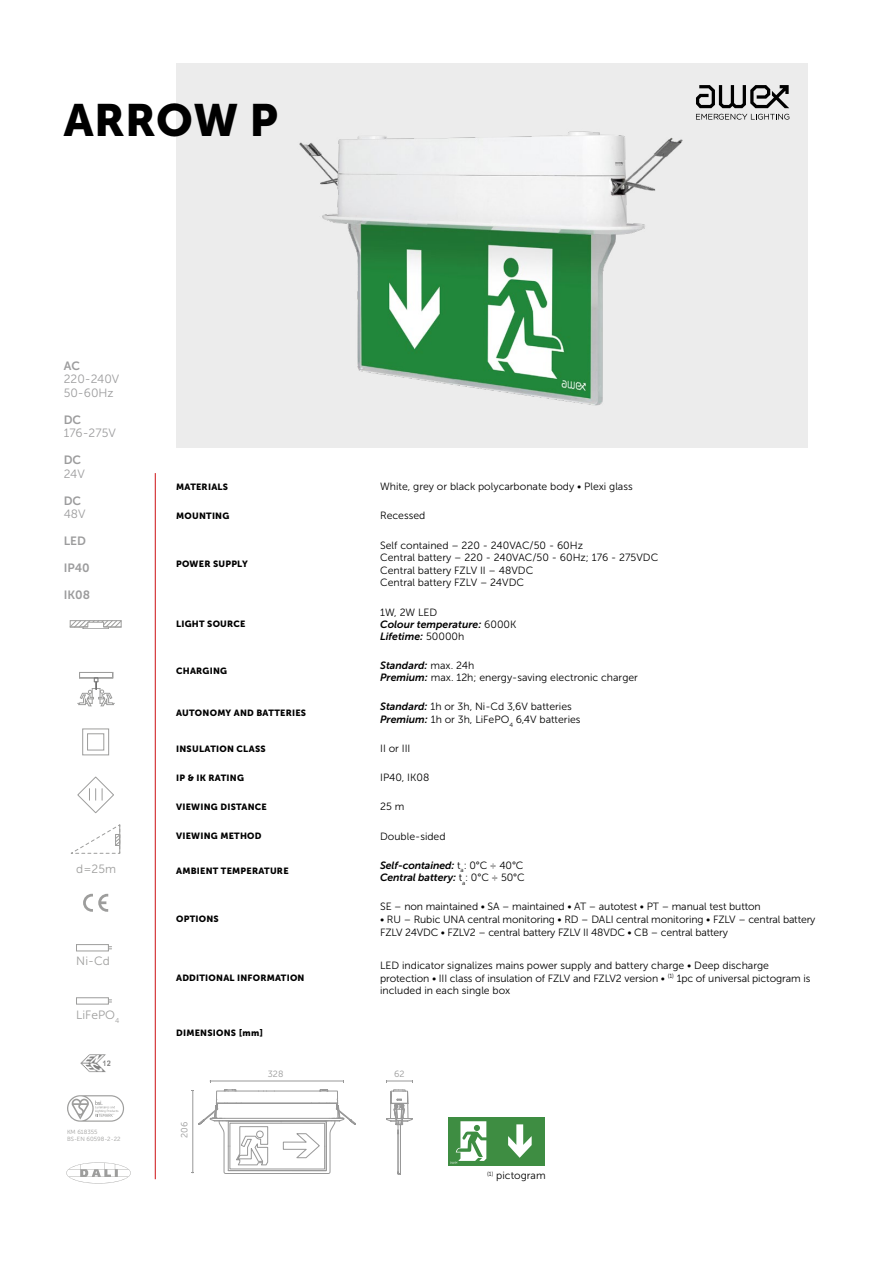
<style>
.page{position:relative;width:893px;height:1263px;background:#fff}
.page>*{position:absolute;margin:0;border:0;box-sizing:border-box;transform-origin:0 0}
.t1{font:45px "Museo Sans 900";letter-spacing:.005em;color:#000}
.t2{font:12px/13.5px "Museo Sans 300";color:#9c9c9d}
.t3{font:12px "Museo Sans 700";color:#9c9c9d}
.t4{font:12px "Museo Sans 300";color:#9d9d9c}
.t5{font:10.5px/12.6px "Museo Sans 300";color:#000}
.t6{font:italic 10.5px/12px "Museo Sans 700";color:#000}
.t7{font:9px "Museo Sans 900";letter-spacing:.025em;color:#000}
.t8{font:9px "Museo Sans 300";color:#989898}
.t9{font:6px/7.2px "Museo Sans 300";color:#9d9d9c}
.s1{font-family:"Museo Sans 300";font-style:normal}
.s2{font-family:"Museo Sans 700";font-style:italic}
</style>
<div class="page">
<div style="left:176px;top:64px;width:632px;height:384px;background:#ececec"></div>
<img style="left:299px;top:108px;width:408px;height:298px">
<hr style="left:155px;top:473px;width:1px;height:706px;background:#cd1013">
<div style="left:448px;top:1117px;width:96px;height:48px;background:#3e8d42"></div>
<svg style="left:508px;top:1124px;width:24px;height:34px"></svg>
<svg style="left:450px;top:1121px;width:36px;height:42px"></svg>
<svg style="left:191px;top:1080px;width:222px;height:95px"></svg>
<div style="left:76px;top:997px;width:33px;height:7px;border:1px solid #9d9d9c"></div>
<svg style="left:82px;top:728px;width:27px;height:28px"></svg>
<svg style="left:83px;top:894px;width:25px;height:18px"></svg>
<div style="left:76px;top:944px;width:33px;height:7px;border:1px solid #9d9d9c"></div>
<svg style="left:78px;top:672px;width:37px;height:35px"></svg>
<svg style="left:70px;top:824px;width:51px;height:30px"></svg>
<svg style="left:69px;top:620px;width:53px;height:9px"></svg>
<svg style="left:77px;top:776px;width:37px;height:38px"></svg>
<img style="left:80px;top:1054px;width:31px;height:19px">
<svg style="left:67px;top:1095px;width:57px;height:27px"></svg>
<svg style="left:66px;top:1162px;width:65px;height:21px"></svg>
<svg style="left:696px;top:114px;width:93px;height:6px"></svg>
<svg style="left:696px;top:85px;width:93px;height:23px"></svg>
<h1 class="t1" style="left:64px;top:94px;width:216px">ARROW P</h1>
<p class="t3" style="left:64px;top:359px;width:18px">AC</p>
<p class="t2" style="left:64px;top:372px;width:57px">220-240V<br>50-60Hz</p>
<p class="t3" style="left:64px;top:413px;width:19px">DC</p>
<p class="t2" style="left:64px;top:426px;width:54px">176-275V</p>
<p class="t3" style="left:64px;top:453px;width:19px">DC</p>
<p class="t2" style="left:64px;top:467px;width:23px">24V</p>
<p class="t3" style="left:64px;top:494px;width:19px">DC</p>
<p class="t2" style="left:64px;top:507px;width:23px">48V</p>
<p class="t3" style="left:64px;top:534px;width:24px">LED</p>
<p class="t3" style="left:64px;top:561px;width:28px">IP40</p>
<p class="t3" style="left:64px;top:588px;width:28px">IK08</p>
<p class="t4" style="left:76px;top:863px;width:41px">d=25m</p>
<p class="t4" style="left:76px;top:955px;width:35px">Ni-Cd</p>
<p class="t4" style="left:76px;top:1008px;width:45px">LiFePO<sub>4</sub></p>
<p class="t9" style="left:67px;top:1128px;width:55px">KM 618355<br>BS-EN 60598-2-22</p>
<p class="t7" style="left:176px;top:481px;width:53px">MATERIALS</p>
<p class="t5" style="left:380px;top:480px;width:254px">White, grey or black polycarbonate body • Plexi glass</p>
<p class="t7" style="left:176px;top:511px;width:55px">MOUNTING</p>
<p class="t5" style="left:380px;top:510px;width:47px">Recessed</p>
<p class="t7" style="left:176px;top:559px;width:73px">POWER SUPPLY</p>
<p class="t7" style="left:176px;top:619px;width:71px">LIGHT SOURCE</p>
<p class="t7" style="left:176px;top:666px;width:53px">CHARGING</p>
<p class="t5" style="left:380px;top:539px;width:280px">Self contained – 220 - 240VAC/50 - 60Hz<br>Central battery – 220 - 240VAC/50 - 60Hz; 176 - 275VDC Central battery FZLV II – 48VDC<br>Central battery FZLV – 24VDC</p>
<p class="t5" style="left:380px;top:606px;width:59px">1W, 2W LED</p>
<p class="t6" style="left:380px;top:618px;width:138px">Colour temperature: <span class="s1">6000K<br></span>Lifetime: <span class="s1">50000h</span></p>
<p class="t6" style="left:380px;top:659px;width:96px">Standard: <span class="s1">max. 24h</span></p>
<p class="t5" style="left:380px;top:671px;width:259px"><span class="s2">Premium:</span> max. 12h; energy-saving electronic charger</p>
<p class="t7" style="left:176px;top:708px;width:132px">AUTONOMY AND BATTERIES</p>
<p class="t5" style="left:380px;top:700px;width:202px"><span class="s2">Standard:</span> 1h or 3h, Ni-Cd 3,6V batteries<br><span class="s2">Premium:</span> 1h or 3h, LiFePO<sub>4</sub> 6,4V batteries</p>
<p class="t7" style="left:176px;top:743px;width:91px">INSULATION CLASS</p>
<p class="t5" style="left:380px;top:742px;width:32px">II or III</p>
<p class="t7" style="left:176px;top:772px;width:69px">IP &amp; IK RATING</p>
<p class="t5" style="left:380px;top:771px;width:51px">IP40, IK08</p>
<p class="t7" style="left:176px;top:802px;width:92px">VIEWING DISTANCE</p>
<p class="t5" style="left:380px;top:800px;width:26px">25 m</p>
<p class="t7" style="left:176px;top:831px;width:87px">VIEWING METHOD</p>
<p class="t5" style="left:380px;top:830px;width:67px">Double-sided</p>
<p class="t7" style="left:176px;top:866px;width:114px">AMBIENT TEMPERATURE</p>
<p class="t6" style="left:380px;top:859px;width:146px;line-height:12.6px">Self-contained: <span class="s1">t</span><sub>a</sub><span class="s1">: 0°C ÷ 40°C<br></span>Central battery: <span class="s1">t</span><sub>a</sub><span class="s1">: 0°C ÷ 50°C</span></p>
<p class="t7" style="left:176px;top:914px;width:44px">OPTIONS</p>
<p class="t5" style="left:380px;top:901px;width:382px">SE – non maintained • SA – maintained • AT – autotest • PT – manual test button</p>
<p class="t5" style="left:380px;top:913px;width:437px">• RU – Rubic UNA central monitoring • RD – DALI central monitoring • FZLV – central battery<br>FZLV 24VDC • FZLV2 – central battery FZLV II 48VDC • CB – central battery</p>
<p class="t7" style="left:176px;top:973px;width:130px">ADDITIONAL INFORMATION</p>
<p class="t7" style="left:176px;top:1028px;width:89px">DIMENSIONS [mm]</p>
<p class="t8" style="left:180px;top:1138px;width:18px;rotate:-90deg">206</p>
<p class="t8" style="left:268px;top:1069px;width:17px">328</p>
<p class="t5" style="left:380px;top:959px;width:432px">LED indicator signalizes mains power supply and battery charge • Deep discharge protection • III class of insulation of FZLV and FZLV2 version • <sup>(1)</sup> 1pc of universal pictogram is included in each single box</p>
<p class="t8" style="left:394px;top:1069px;width:12px">62</p>
<p class="t5" style="left:487px;top:1169px;width:60px"><sup>(1)</sup> pictogram</p>
</div>
